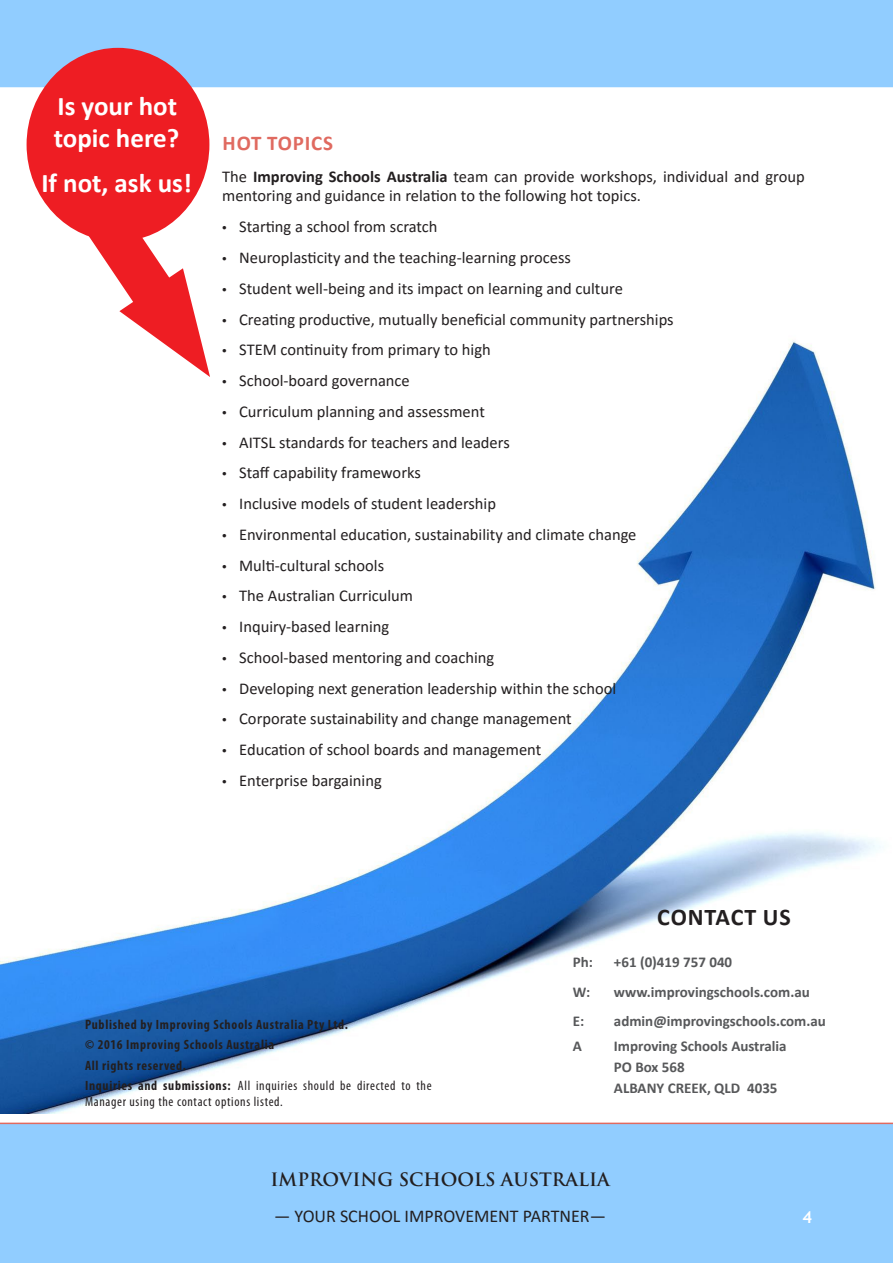
<style>
.page{position:relative;width:893px;height:1263px;background:#fff}
.page>*{position:absolute;margin:0;border:0;box-sizing:border-box;transform-origin:0 0}
.Bullet_level_1{font:700 27px/32.4px "Calibri";color:#fff}
.Heading_1{font:700 24px "Calibri";letter-spacing:.04em;color:#231f20}
.Heading_2{font:700 21px "Calibri";letter-spacing:.04em;color:#e06a60}
.t1{font:18px "Calibri";color:#231f20}
.Header_-_LEFT{font:700 18px "Trajan Pro";color:#231f20}
.Bullet_level_1-2{font:16.5px "Calibri";color:#231f20}
.Body{font:16.5px/19.5px "Calibri";color:#231f20}
.Left_page_no{font:700 16.5px "Trebuchet MS";color:#fff}
.Body_black_text{font:700 15px "Calibri";color:#57585a}
.Body-2{font:condensed 13.5px/16.2px "Myriad Pro";letter-spacing:.05em;color:#231f20}
.Body-3{font:700 condensed 13.5px "Myriad Pro";letter-spacing:.05em;color:#231f20}
.s1{font-weight:700}
.s2{font-family:"Myriad Pro"}
</style>
<div class="page">
<div style="left:0;top:1122px;width:893px;height:141px;background:#91cdff"></div>
<div style="left:0;top:0;width:893px;height:87px;background:#91cdff"></div>
<img style="left:0;top:341px;width:881px;height:772px">
<div style="left:27px;top:48px;width:182px;height:193px;background:#ee1d23;border-radius:50%"></div>
<svg style="left:43px;top:158px;width:189px;height:222px"></svg>
<p class="Bullet_level_1" style="left:54px;top:89px;width:127px">Is your hot topic here?</p>
<p class="Bullet_level_1" style="left:41px;top:166px;width:152px">If not, ask us!</p>
<p class="Heading_2" style="left:223px;top:128px;width:112px">HOT TOPICS</p>
<p class="Body" style="left:222px;top:166px;width:584px">The <span class="s1">Improving Schools Australia</span> team can provide workshops, individual and group mentoring and guidance in relation to the following hot topics.</p>
<p class="Bullet_level_1-2" style="left:222px;top:215px;width:217px"><span class="s2">•</span> Starting a school from scratch</p>
<p class="Bullet_level_1-2" style="left:222px;top:246px;width:350px"><span class="s2">•</span> Neuroplasticity and the teaching-learning process</p>
<p class="Bullet_level_1-2" style="left:222px;top:277px;width:402px"><span class="s2">•</span> Student well-being and its impact on learning and culture</p>
<p class="Bullet_level_1-2" style="left:222px;top:308px;width:453px"><span class="s2">•</span> Creating productive, mutually beneficial community partnerships</p>
<p class="Bullet_level_1-2" style="left:222px;top:338px;width:270px"><span class="s2">•</span> STEM continuity from primary to high</p>
<p class="Bullet_level_1-2" style="left:222px;top:369px;width:189px"><span class="s2">•</span> School-board governance</p>
<p class="Bullet_level_1-2" style="left:222px;top:400px;width:264px"><span class="s2">•</span> Curriculum planning and assessment</p>
<p class="Bullet_level_1-2" style="left:222px;top:431px;width:289px"><span class="s2">•</span> AITSL standards for teachers and leaders</p>
<p class="Bullet_level_1-2" style="left:222px;top:461px;width:200px"><span class="s2">•</span> Staff capability frameworks</p>
<p class="Bullet_level_1-2" style="left:222px;top:492px;width:275px"><span class="s2">•</span> Inclusive models of student leadership</p>
<p class="Bullet_level_1-2" style="left:222px;top:523px;width:416px"><span class="s2">•</span> Environmental education, sustainability and climate change</p>
<p class="Bullet_level_1-2" style="left:222px;top:554px;width:163px"><span class="s2">•</span> Multi-cultural schools</p>
<p class="Bullet_level_1-2" style="left:222px;top:584px;width:192px"><span class="s2">•</span> The Australian Curriculum</p>
<p class="Bullet_level_1-2" style="left:222px;top:615px;width:169px"><span class="s2">•</span> Inquiry-based learning</p>
<p class="Bullet_level_1-2" style="left:222px;top:646px;width:274px"><span class="s2">•</span> School-based mentoring and coaching</p>
<p class="Bullet_level_1-2" style="left:222px;top:677px;width:396px"><span class="s2">•</span> Developing next generation leadership within the school</p>
<p class="Bullet_level_1-2" style="left:222px;top:707px;width:351px"><span class="s2">•</span> Corporate sustainability and change management</p>
<p class="Bullet_level_1-2" style="left:222px;top:738px;width:321px"><span class="s2">•</span> Education of school boards and management</p>
<p class="Bullet_level_1-2" style="left:222px;top:769px;width:161px"><span class="s2">•</span> Enterprise bargaining</p>
<p class="Heading_1" style="left:657px;top:900px;width:135px">CONTACT US</p>
<p class="Body-3" style="left:85px;top:1016px;width:264px">Published by Improving Schools Australia Pty Ltd.</p>
<p class="Body-3" style="left:85px;top:1036px;width:191px">© 2016 Improving Schools Australia</p>
<p class="Body-3" style="left:85px;top:1056px;width:102px">All rights reserved.</p>
<p class="Body-2" style="left:85px;top:1077px;width:348px"><span class="s1">Inquiries and submissions:</span> All inquiries should be directed to the<br>Manager using the contact options listed.</p>
<p class="Body_black_text" style="left:573px;top:951px;width:22px">Ph:</p>
<p class="Body_black_text" style="left:614px;top:951px;width:120px">+61 (0)419 757 040</p>
<p class="Body_black_text" style="left:573px;top:981px;width:19px">W:</p>
<p class="Body_black_text" style="left:614px;top:981px;width:197px">www.improvingschools.com.au</p>
<p class="Body_black_text" style="left:573px;top:1010px;width:13px">E:</p>
<p class="Body_black_text" style="left:614px;top:1010px;width:213px">admin@improvingschools.com.au</p>
<p class="Body_black_text" style="left:573px;top:1036px;width:11px">A</p>
<p class="Body_black_text" style="left:614px;top:1036px;width:174px">Improving Schools Australia</p>
<p class="Body_black_text" style="left:614px;top:1057px;width:72px">PO Box 568</p>
<p class="Body_black_text" style="left:614px;top:1078px;width:165px">ALBANY CREEK, QLD 4035</p>
<p class="Header_-_LEFT" style="left:270px;top:1168px;width:341px">IMPROVING SCHOOLS AUSTRALIA</p>
<p class="t1" style="left:274px;top:1204px;width:333px">— YOUR SCHOOL IMPROVEMENT PARTNER—</p>
<p class="Left_page_no" style="left:802px;top:1206px;width:11px">4</p>
</div>
